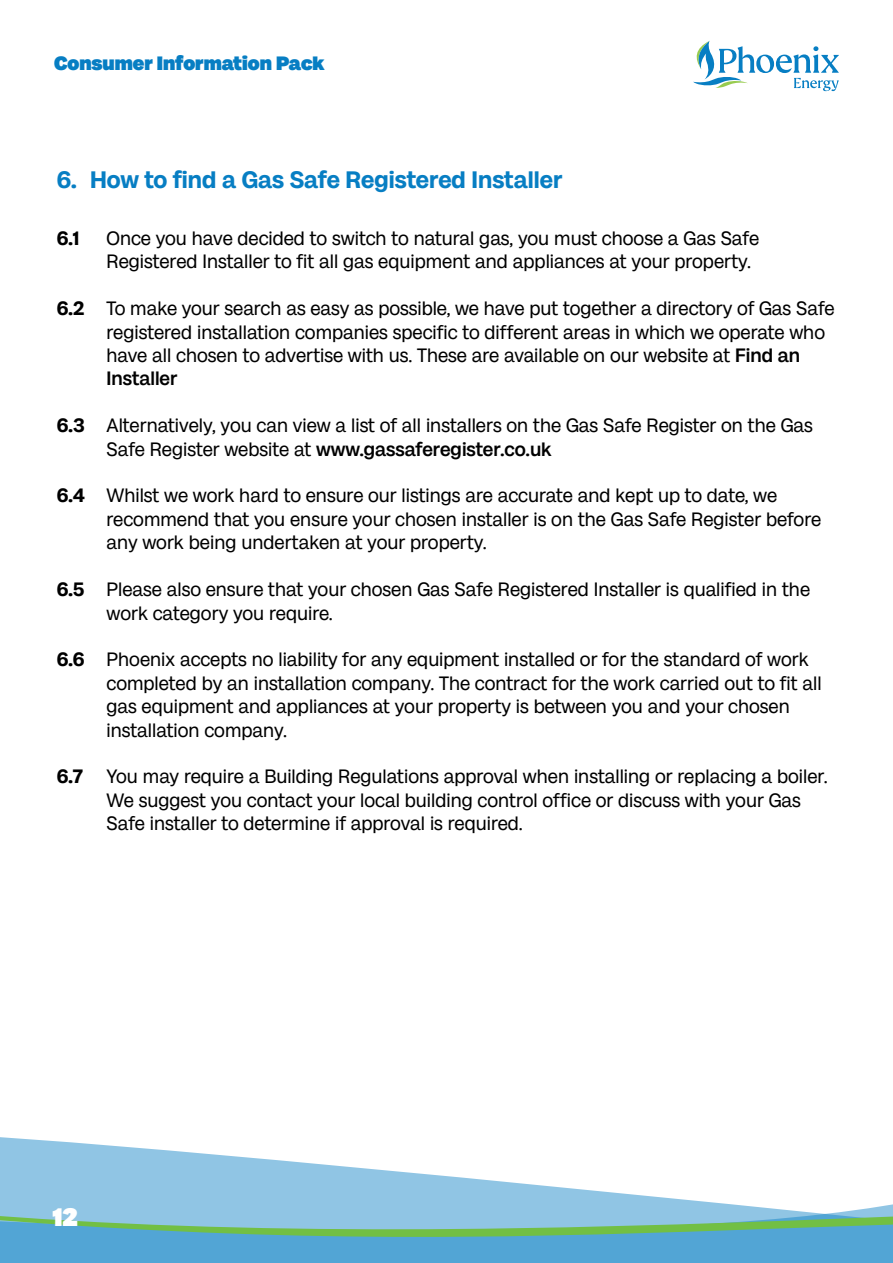
<style>
.page{position:relative;width:893px;height:1263px;background:#fff}
.page>*{position:absolute;margin:0;border:0;box-sizing:border-box;transform-origin:0 0}
.t1{font:800 25.5px "Milligram";color:#fff}
.t2{font:700 24px "Milligram";color:#077ec3}
.t3{font:19.5px/23.4px "Milligram";color:#000}
.t4{font:800 19.5px "Milligram";color:#077ec3}
.t5{font:700 19.5px "Milligram";color:#000}
.s1{font-weight:700}
.s2{font-weight:500}
</style>
<div class="page">
<svg style="left:693px;top:41px;width:146px;height:50px"></svg>
<svg style="left:0;top:1137px;width:241px;height:20px"></svg>
<svg style="left:0;top:1157px;width:893px;height:106px"></svg>
<p class="t4" style="left:54px;top:49px;width:272px">Consumer Information Pack</p>
<p class="t2" style="left:57px;top:163px;width:507px">6. How to find a Gas Safe Registered Installer</p>
<p class="t5" style="left:57px;top:225px;width:24px">6.1</p>
<p class="t3" style="left:107px;top:225px;width:654px">Once you have decided to switch to natural gas, you must choose a Gas Safe<br>Registered Installer to fit all gas equipment and appliances at your property.</p>
<p class="t3" style="left:107px;top:295px;width:730px;text-indent:-50px"><span class="s1">6.2</span> To make your search as easy as possible, we have put together a directory of Gas Safe registered installation companies specific to different areas in which we operate who have all chosen to advertise with us. These are available on our website at <span class="s2">Find an Installer</span></p>
<p class="t3" style="left:107px;top:412px;width:708px;text-indent:-50px"><span class="s1">6.3</span> Alternatively, you can view a list of all installers on the Gas Safe Register on the Gas<br>Safe Register website at <span class="s2">www.gassaferegister.co.uk</span></p>
<p class="t3" style="left:107px;top:483px;width:716px;text-indent:-50px"><span class="s1">6.4</span> Whilst we work hard to ensure our listings are accurate and kept up to date, we recommend that you ensure your chosen installer is on the Gas Safe Register before any work being undertaken at your property.</p>
<p class="t3" style="left:107px;top:576px;width:705px;text-indent:-50px"><span class="s1">6.5</span> Please also ensure that your chosen Gas Safe Registered Installer is qualified in the work category you require.</p>
<p class="t3" style="left:107px;top:646px;width:717px;text-indent:-50px"><span class="s1">6.6</span> Phoenix accepts no liability for any equipment installed or for the standard of work completed by an installation company. The contract for the work carried out to fit all gas equipment and appliances at your property is between you and your chosen installation company.</p>
<p class="t3" style="left:107px;top:763px;width:723px;text-indent:-50px"><span class="s1">6.7</span> You may require a Building Regulations approval when installing or replacing a boiler.<br>We suggest you contact your local building control office or discuss with your Gas<br>Safe installer to determine if approval is required.</p>
<h1 class="t1" style="left:52px;top:1198px;width:27px">12</h1>
</div>
